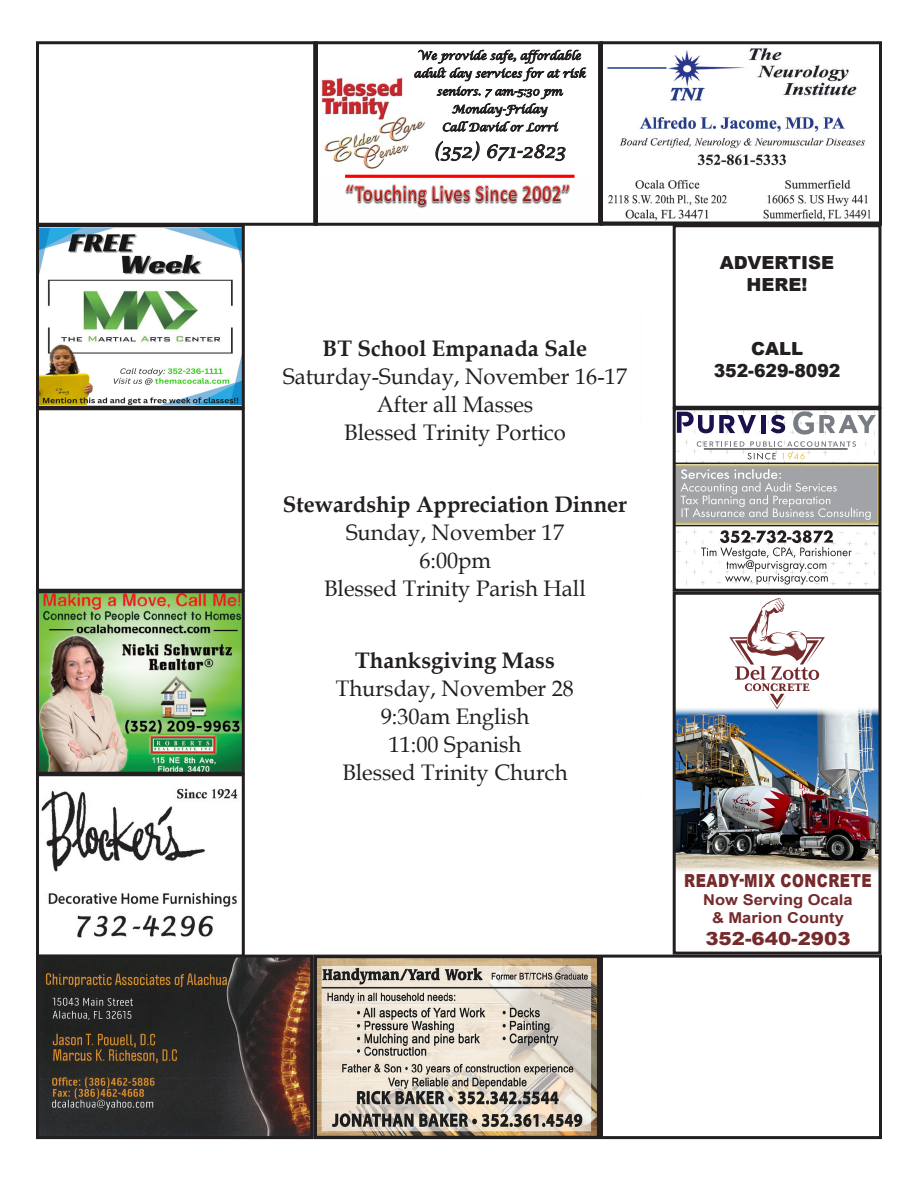
<style>
.page{position:relative;width:918px;height:1188px;background:#fff}
.page>*{position:absolute;margin:0;border:0;box-sizing:border-box;transform-origin:0 0}
.t1{font:22.5px/27.9px "Book Antiqua";color:#231f20;text-align:center}
.t2{font:18.9px "Lucida Calligraphy";color:#231f20}
.t3{font:900 18px/21.6px "Arial";color:#231f20;text-align:center}
.t4{font:900 18px "Arial";letter-spacing:.035em;color:#752a2c;scale:.79 1}
.t5{font:900 18px "Arial";color:#752a2c;scale:1.1 1}
.t6{font:700 15px/18px "Arial";color:#752a2c;text-align:center;scale:1.1 1}
.t7{font:10.95px/17.9px "Lucida Calligraphy";letter-spacing:.005em;color:#231f20;text-align:center}
.s1{font-weight:700}
</style>
<div class="page">
<div style="left:36px;top:41px;width:282px;height:185px;border:3px solid #231f20"></div>
<svg style="left:317px;top:45px;width:282px;height:177px"></svg>
<img style="left:321px;top:177px;width:274px;height:45px">
<img style="left:320px;top:77px;width:106px;height:92px">
<hr style="left:345px;top:175px;width:230px;height:3px;background:#f00">
<div style="left:313px;top:41px;width:290px;height:185px;border:3px solid #231f20"></div>
<img style="left:604px;top:47px;width:274px;height:175px">
<div style="left:600px;top:41px;width:282px;height:185px;border:3px solid #231f20"></div>
<img style="left:40px;top:228px;width:201px;height:177px">
<div style="left:36px;top:224px;width:209px;height:185px;border:3px solid #231f20"></div>
<div style="left:36px;top:407px;width:209px;height:185px;border:3px solid #231f20"></div>
<img style="left:40px;top:594px;width:201px;height:177px">
<div style="left:36px;top:590px;width:209px;height:185px;border:3px solid #231f20"></div>
<img style="left:41px;top:788px;width:197px;height:150px">
<div style="left:36px;top:773px;width:209px;height:185px;border:3px solid #231f20"></div>
<img style="left:40px;top:959px;width:269px;height:176px">
<div style="left:36px;top:955px;width:277px;height:184px;border:3px solid #231f20"></div>
<img style="left:317px;top:959px;width:279px;height:176px">
<div style="left:313px;top:955px;width:287px;height:184px;border:3px solid #231f20"></div>
<div style="left:600px;top:955px;width:282px;height:184px;border:3px solid #231f20"></div>
<img style="left:677px;top:411px;width:198px;height:175px">
<hr style="left:761px;top:415px;width:4px;height:18px;background:#1a124d">
<svg style="left:771px;top:415px;width:14px;height:18px"></svg>
<svg style="left:677px;top:412px;width:79px;height:21px"></svg>
<svg style="left:793px;top:411px;width:83px;height:24px"></svg>
<svg style="left:697px;top:441px;width:47px;height:6px"></svg>
<svg style="left:750px;top:441px;width:106px;height:6px"></svg>
<hr style="left:704px;top:448px;width:144px;height:2px;background:#231f20">
<svg style="left:677px;top:453px;width:201px;height:132px"></svg>
<div style="left:673px;top:407px;width:209px;height:185px;border:3px solid #231f20"></div>
<div style="left:673px;top:224px;width:209px;height:185px;border:3px solid #231f20"></div>
<svg style="left:729px;top:598px;width:96px;height:109px"></svg>
<img style="left:677px;top:707px;width:201px;height:166px">
<div style="left:673px;top:592px;width:209px;height:363px;border:3px solid #231f20"></div>
<p class="t7" style="left:414px;top:47px;width:173px">We provide safe, affordable adult day services for at risk seniors. 7 am-5:30 pm<br>Monday-Friday<br>Call David or Lorri</p>
<p class="t2" style="left:434px;top:140px;width:133px">(352) 671-2823</p>
<p class="t1" style="left:283px;top:334px;width:346px"><span class="s1">BT School Empanada Sale<br></span>Saturday-Sunday, November 16-17<br>After all Masses<br>Blessed Trinity Portico</p>
<p class="t1" style="left:283px;top:490px;width:346px"><span class="s1">Stewardship Appreciation Dinner<br></span>Sunday, November 17<br>6:00pm<br>Blessed Trinity Parish Hall</p>
<p class="t1" style="left:336px;top:646px;width:240px"><span class="s1">Thanksgiving Mass<br></span>Thursday, November 28<br>9:30am English<br>11:00 Spanish<br>Blessed Trinity Church</p>
<p class="t3" style="left:720px;top:251px;width:116px">ADVERTISE<br>HERE!</p>
<p class="t3" style="left:714px;top:338px;width:128px">CALL<br>352-629-8092</p>
<p class="t4" style="left:684px;top:868px;width:239px">READY-MIX CONCRETE</p>
<p class="t6" style="left:703px;top:891px;width:137px">Now Serving Ocala &amp; Marion County</p>
<p class="t5" style="left:705px;top:925px;width:133px">352-640-2903</p>
</div>
